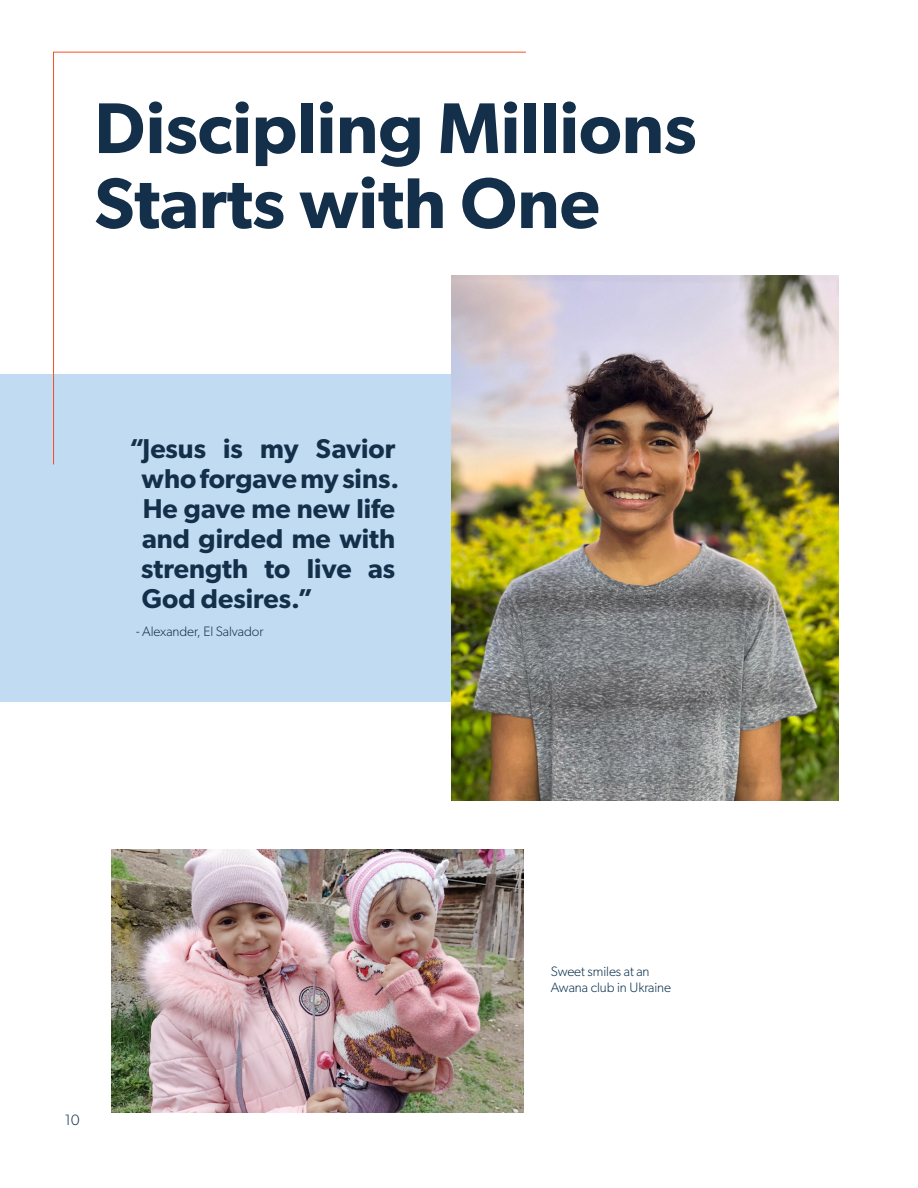
<style>
.page{position:relative;width:918px;height:1188px;background:#fff}
.page>*{position:absolute;margin:0;border:0;box-sizing:border-box;transform-origin:0 0}
.Body_Copy{font:600 72px/75px "Gibson";color:#132f4a}
.Body_Copy-2{font:600 27.3px/30px "Gibson";color:#132f4a}
.t1{font:300 15px "Gibson";color:#132e49}
.Body_Copy-3{font:300 13.65px/15.8px "Gibson";letter-spacing:-.005em;color:#082f4c}
.Body_Copy-4{font:300 13.65px "Gibson";letter-spacing:-.005em;color:#132e49}
</style>
<div class="page">
<div style="left:0;top:374px;width:608px;height:328px;background:#c1dcf2"></div>
<img style="left:452px;top:275px;width:386px;height:525px">
<img style="left:112px;top:849px;width:412px;height:264px">
<svg style="left:53px;top:51px;width:474px;height:414px"></svg>
<p class="Body_Copy" style="left:94px;top:89px;width:604px">Discipling Millions<br>Starts with One</p>
<p class="Body_Copy-2" style="left:141px;top:433px;width:259px;text-indent:-12px">“Jesus is my Savior who forgave my sins.<br>He gave me new life and girded me with strength to live as<br>God desires.”</p>
<p class="Body_Copy-4" style="left:136px;top:623px;width:129px">- Alexander, El Salvador</p>
<p class="t1" style="left:65px;top:1111px;width:16px">10</p>
<p class="Body_Copy-3" style="left:551px;top:963px;width:122px">Sweet smiles at an<br>Awana club in Ukraine</p>
</div>
